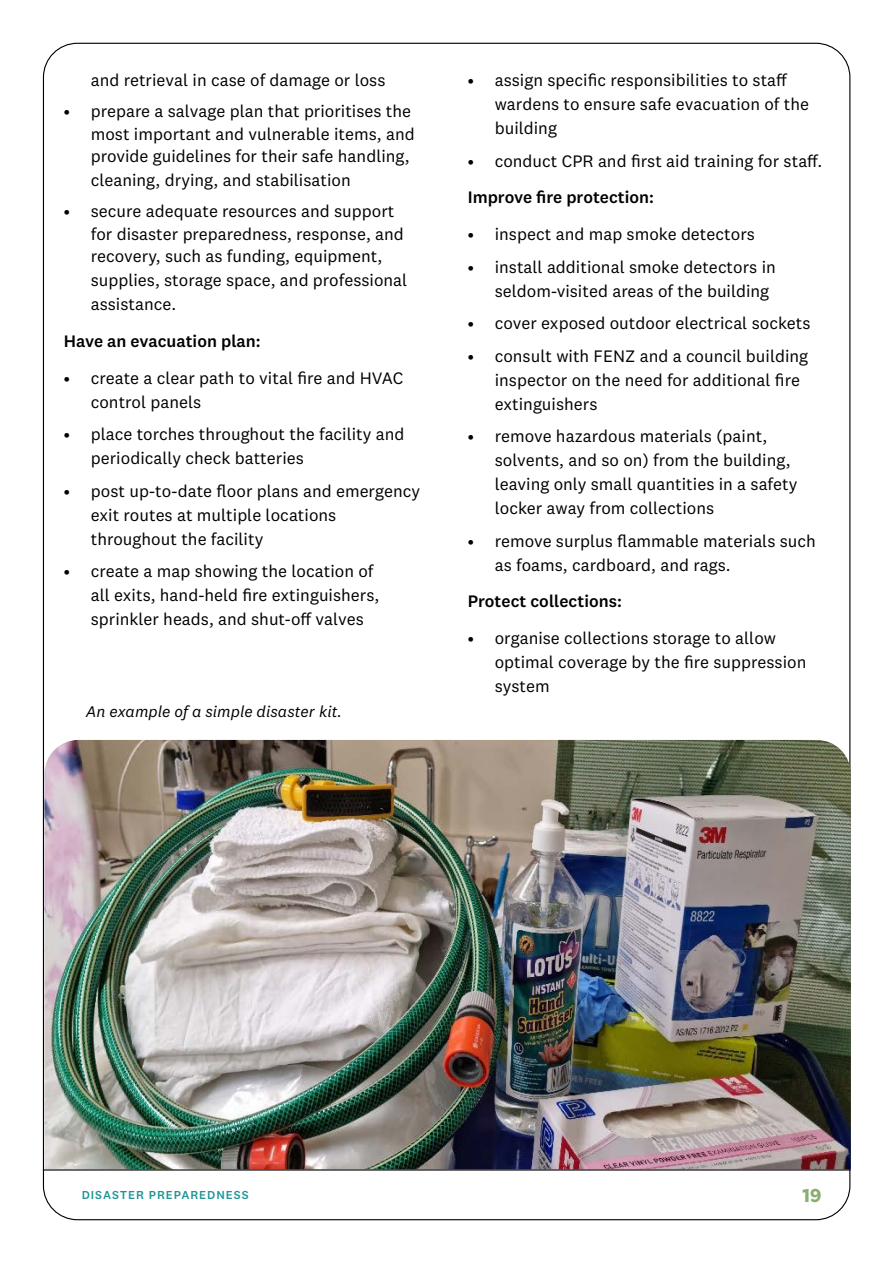
<style>
.page{position:relative;width:893px;height:1263px;background:#fff}
.page>*{position:absolute;margin:0;border:0;box-sizing:border-box;transform-origin:0 0}
.t1{font:700 19.5px "National 2";color:#89ae6f}
.t2{font:17.25px/24px "National 2";color:#000}
.t3{font:500 17.25px "National 2";color:#000}
.t4{font:italic 16.05px "National 2";color:#000}
.t5{font:500 12px "National 2";letter-spacing:.08em;color:#1e9597}
</style>
<div class="page">
<img style="left:44px;top:740px;width:807px;height:429px">
<hr style="left:43px;top:1169px;width:807px;height:1px;background:#000">
<p class="t2" style="left:91px;top:68px;width:296px">and retrieval in case of damage or loss</p>
<p class="t2" style="left:91px;top:100px;width:325px;line-height:23px;text-indent:-27px">• prepare a salvage plan that prioritises the most important and vulnerable items, and provide guidelines for their safe handling, cleaning, drying, and stabilisation</p>
<p class="t2" style="left:91px;top:199px;width:318px;line-height:23.2px;text-indent:-27px">• secure adequate resources and support for disaster preparedness, response, and recovery, such as funding, equipment, supplies, storage space, and professional assistance.</p>
<p class="t3" style="left:64px;top:331px;width:198px">Have an evacuation plan:</p>
<p class="t2" style="left:91px;top:366px;width:314px;text-indent:-27px">• create a clear path to vital fire and HVAC control panels</p>
<p class="t2" style="left:91px;top:422px;width:315px;text-indent:-27px">• place torches throughout the facility and periodically check batteries</p>
<p class="t2" style="left:91px;top:479px;width:331px;text-indent:-27px">• post up-to-date floor plans and emergency exit routes at multiple locations throughout the facility</p>
<p class="t2" style="left:91px;top:559px;width:290px;text-indent:-27px">• create a map showing the location of all exits, hand-held fire extinguishers, sprinkler heads, and shut-off valves</p>
<p class="t4" style="left:86px;top:702px;width:258px">An example of a simple disaster kit.</p>
<p class="t2" style="left:495px;top:68px;width:316px;text-indent:-27px">• assign specific responsibilities to staff wardens to ensure safe evacuation of the building</p>
<p class="t2" style="left:468px;top:149px;width:356px">• conduct CPR and first aid training for staff.</p>
<p class="t3" style="left:468px;top:187px;width:188px">Improve fire protection:</p>
<p class="t2" style="left:468px;top:222px;width:289px">• inspect and map smoke detectors</p>
<p class="t2" style="left:495px;top:255px;width:283px;text-indent:-27px">• install additional smoke detectors in seldom-visited areas of the building</p>
<p class="t2" style="left:468px;top:311px;width:344px">• cover exposed outdoor electrical sockets</p>
<p class="t2" style="left:495px;top:344px;width:315px;text-indent:-27px">• consult with FENZ and a council building inspector on the need for additional fire extinguishers</p>
<p class="t2" style="left:495px;top:424px;width:304px;text-indent:-27px">• remove hazardous materials (paint, solvents, and so on) from the building, leaving only small quantities in a safety locker away from collections</p>
<p class="t2" style="left:495px;top:529px;width:323px;text-indent:-27px">• remove surplus flammable materials such as foams, cardboard, and rags.</p>
<p class="t3" style="left:468px;top:591px;width:156px">Protect collections:</p>
<p class="t2" style="left:495px;top:626px;width:313px;text-indent:-27px">• organise collections storage to allow optimal coverage by the fire suppression system</p>
<p class="t5" style="left:82px;top:1188px;width:168px">DISASTER PREPAREDNESS</p>
<p class="t1" style="left:803px;top:1183px;width:20px">19</p>
</div>
